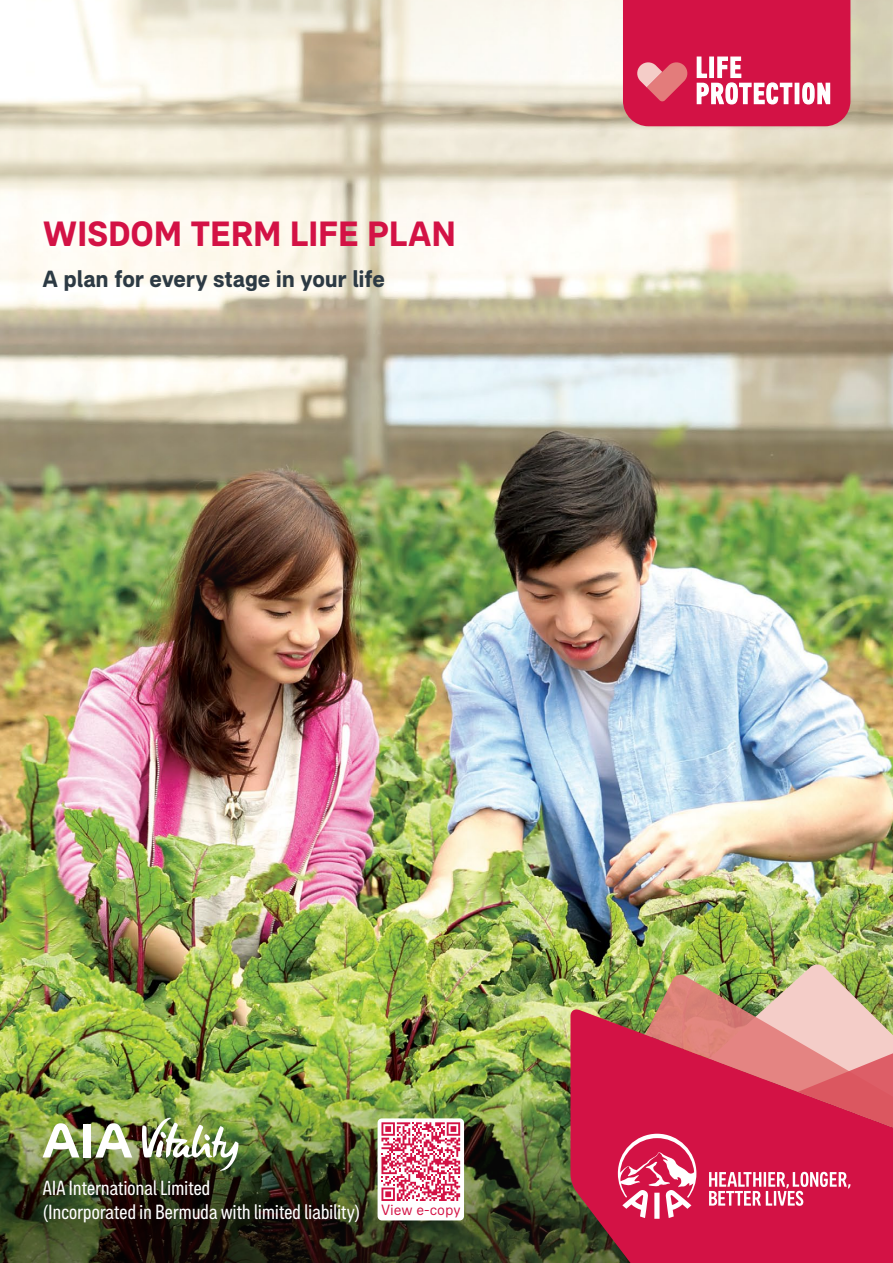
<style>
.page{position:relative;width:893px;height:1263px;background:#fff}
.page>*{position:absolute;margin:0;border:0;box-sizing:border-box;transform-origin:0 0}
.t1{font:700 36px "AIA Everest";letter-spacing:-.005em;color:#d31245}
.t2{font:700 24px "AIA Everest";letter-spacing:-.01em;color:#2c3a44}
.t3{font:condensed 21px/24px "AIA Everest";letter-spacing:-.02em;color:#fff}
.t4{font:15.3px "AIA Everest";color:#d31245}
</style>
<div class="page">
<img style="left:0;top:0;width:893px;height:1263px">
<svg style="left:570px;top:1008px;width:323px;height:255px;background:#c01d42"></svg>
<svg style="left:623px;top:0;width:227px;height:126px;background:#d72c58"></svg>
<svg style="left:618px;top:963px;width:275px;height:256px;background:#d05a66"></svg>
<div style="left:378px;top:1118px;width:86px;height:102px;background:#fff;border-radius:4px"></div>
<svg style="left:381px;top:1122px;width:79px;height:79px"></svg>
<img style="left:141px;top:1116px;width:97px;height:55px">
<div style="left:84px;top:1124px;width:7px;height:33px;background:#fff"></div>
<svg style="left:43px;top:1123px;width:36px;height:34px"></svg>
<svg style="left:95px;top:1123px;width:37px;height:34px"></svg>
<h1 class="t1" style="left:43px;top:212px;width:415px">WISDOM TERM LIFE PLAN</h1>
<p class="t2" style="left:43px;top:265px;width:344px">A plan for every stage in your life</p>
<p class="t3" style="left:43px;top:1176px;width:320px">AIA International Limited<br>(Incorporated in Bermuda with limited liability)</p>
<p class="t4" style="left:381px;top:1201px;width:81px">View e-copy</p>
</div>
